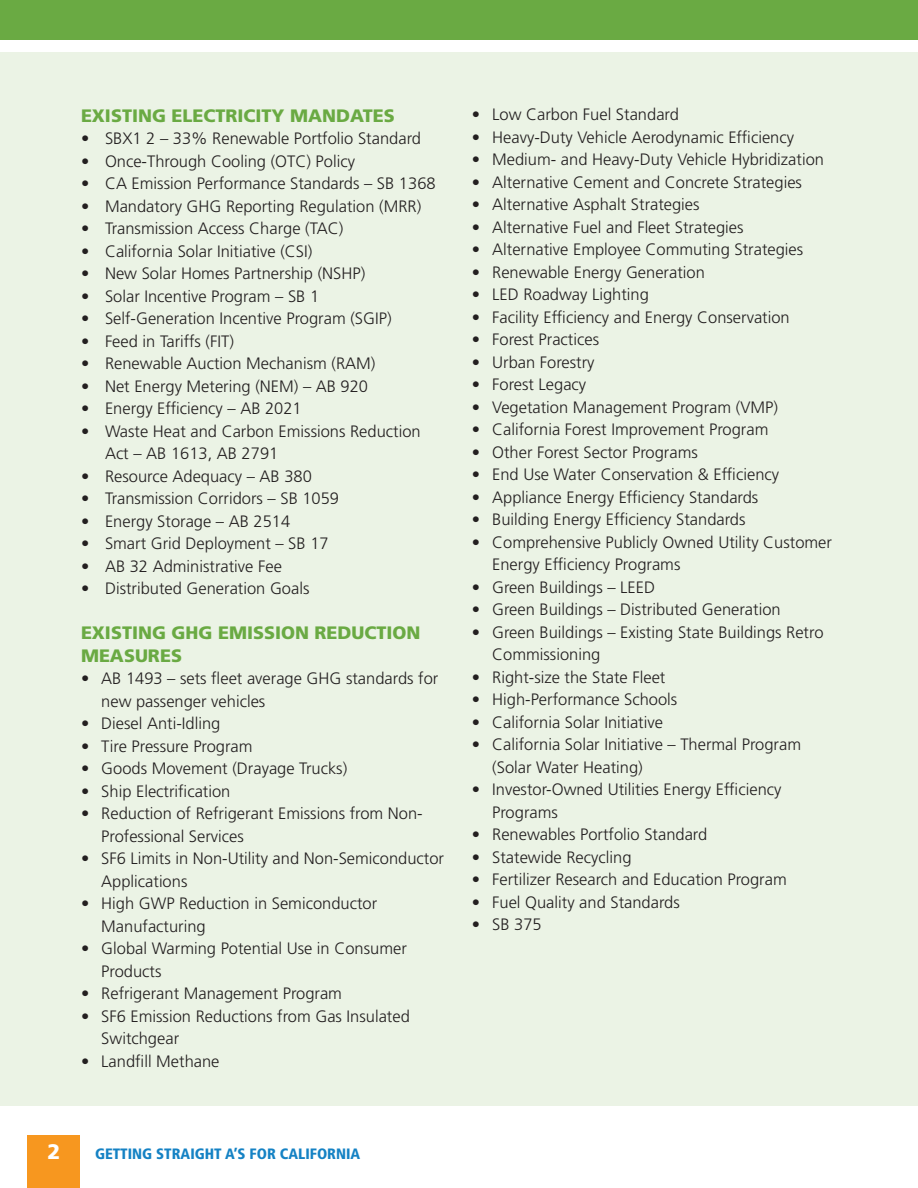
<style>
.page{position:relative;width:918px;height:1188px;background:#fff}
.page>*{position:absolute;margin:0;border:0;box-sizing:border-box;transform-origin:0 0}
.myfootnotes{font:900 21px "Frutiger LT Std";color:#fff}
.t1{font:900 18px/22.5px "Frutiger LT Std";color:#6aaa43}
.t2{font:300 16.5px/22.5px "Frutiger LT Std";color:#231f20}
.t3{font:900 condensed 15px "Frutiger LT Std";color:#1582c4}
</style>
<div class="page">
<div style="left:0;top:0;width:918px;height:40px;background:#6aaa43"></div>
<div style="left:28px;top:1135px;width:52px;height:53px;background:#f7971f"></div>
<div style="left:0;top:53px;width:917px;height:1053px;background:#ebf3e5"></div>
<p class="t1" style="left:81px;top:104px;width:315px">EXISTING ELECTRICITY MANDATES</p>
<p class="t2" style="left:81px;top:127px;width:342px">• SBX1 2 – 33% Renewable Portfolio Standard</p>
<p class="t2" style="left:81px;top:150px;width:276px">• Once-Through Cooling (OTC) Policy</p>
<p class="t2" style="left:81px;top:172px;width:356px">• CA Emission Performance Standards – SB 1368</p>
<p class="t2" style="left:81px;top:195px;width:342px">• Mandatory GHG Reporting Regulation (MRR)</p>
<p class="t2" style="left:81px;top:217px;width:264px">• Transmission Access Charge (TAC)</p>
<p class="t2" style="left:81px;top:240px;width:233px">• California Solar Initiative (CSI)</p>
<p class="t2" style="left:81px;top:262px;width:286px">• New Solar Homes Partnership (NSHP)</p>
<p class="t2" style="left:81px;top:285px;width:240px">• Solar Incentive Program – SB 1</p>
<p class="t2" style="left:81px;top:307px;width:312px">• Self-Generation Incentive Program (SGIP)</p>
<p class="t2" style="left:81px;top:330px;width:154px">• Feed in Tariffs (FIT)</p>
<p class="t2" style="left:81px;top:352px;width:296px">• Renewable Auction Mechanism (RAM)</p>
<p class="t2" style="left:81px;top:375px;width:289px">• Net Energy Metering (NEM) – AB 920</p>
<p class="t2" style="left:81px;top:397px;width:222px">• Energy Efficiency – AB 2021</p>
<p class="t2" style="left:105px;top:420px;width:317px;text-indent:-24px">• Waste Heat and Carbon Emissions Reduction<br>Act – AB 1613, AB 2791</p>
<p class="t2" style="left:81px;top:465px;width:232px">• Resource Adequacy – AB 380</p>
<p class="t2" style="left:81px;top:487px;width:260px">• Transmission Corridors – SB 1059</p>
<p class="t2" style="left:81px;top:510px;width:211px">• Energy Storage – AB 2514</p>
<p class="t2" style="left:81px;top:532px;width:249px">• Smart Grid Deployment – SB 17</p>
<p class="t2" style="left:81px;top:555px;width:202px">• AB 32 Administrative Fee</p>
<p class="t2" style="left:81px;top:577px;width:230px">• Distributed Generation Goals</p>
<p class="t1" style="left:81px;top:621px;width:341px">EXISTING GHG EMISSION REDUCTION<br>MEASURES</p>
<p class="t2" style="left:101px;top:667px;width:339px;text-indent:-20px">• AB 1493 – sets fleet average GHG standards for new passenger vehicles</p>
<p class="t2" style="left:81px;top:712px;width:141px">• Diesel Anti-Idling</p>
<p class="t2" style="left:81px;top:735px;width:173px">• Tire Pressure Program</p>
<p class="t2" style="left:81px;top:757px;width:268px">• Goods Movement (Drayage Trucks)</p>
<p class="t2" style="left:81px;top:780px;width:151px">• Ship Electrification</p>
<p class="t2" style="left:101px;top:802px;width:323px;text-indent:-20px">• Reduction of Refrigerant Emissions from Non-<br>Professional Services</p>
<p class="t2" style="left:101px;top:847px;width:344px;text-indent:-20px">• SF6 Limits in Non-Utility and Non-Semiconductor<br>Applications</p>
<p class="t2" style="left:101px;top:892px;width:277px;text-indent:-20px">• High GWP Reduction in Semiconductor<br>Manufacturing</p>
<p class="t2" style="left:101px;top:937px;width:307px;text-indent:-20px">• Global Warming Potential Use in Consumer<br>Products</p>
<p class="t2" style="left:81px;top:982px;width:263px">• Refrigerant Management Program</p>
<p class="t2" style="left:101px;top:1005px;width:310px;text-indent:-20px">• SF6 Emission Reductions from Gas Insulated<br>Switchgear</p>
<p class="t2" style="left:81px;top:1050px;width:140px">• Landfill Methane</p>
<p class="t2" style="left:472px;top:104px;width:208px">• Low Carbon Fuel Standard</p>
<p class="t2" style="left:472px;top:126px;width:324px">• Heavy-Duty Vehicle Aerodynamic Efficiency</p>
<p class="t2" style="left:472px;top:149px;width:354px">• Medium- and Heavy-Duty Vehicle Hybridization</p>
<p class="t2" style="left:472px;top:171px;width:332px">• Alternative Cement and Concrete Strategies</p>
<p class="t2" style="left:472px;top:194px;width:229px">• Alternative Asphalt Strategies</p>
<p class="t2" style="left:472px;top:216px;width:273px">• Alternative Fuel and Fleet Strategies</p>
<p class="t2" style="left:472px;top:239px;width:333px">• Alternative Employee Commuting Strategies</p>
<p class="t2" style="left:472px;top:261px;width:234px">• Renewable Energy Generation</p>
<p class="t2" style="left:472px;top:284px;width:179px">• LED Roadway Lighting</p>
<p class="t2" style="left:472px;top:306px;width:319px">• Facility Efficiency and Energy Conservation</p>
<p class="t2" style="left:472px;top:329px;width:129px">• Forest Practices</p>
<p class="t2" style="left:472px;top:351px;width:124px">• Urban Forestry</p>
<p class="t2" style="left:472px;top:374px;width:116px">• Forest Legacy</p>
<p class="t2" style="left:472px;top:396px;width:307px">• Vegetation Management Program (VMP)</p>
<p class="t2" style="left:472px;top:419px;width:298px">• California Forest Improvement Program</p>
<p class="t2" style="left:472px;top:441px;width:227px">• Other Forest Sector Programs</p>
<p class="t2" style="left:472px;top:464px;width:309px">• End Use Water Conservation &amp; Efficiency</p>
<p class="t2" style="left:472px;top:486px;width:288px">• Appliance Energy Efficiency Standards</p>
<p class="t2" style="left:472px;top:509px;width:275px">• Building Energy Efficiency Standards</p>
<p class="t2" style="left:492px;top:531px;width:341px;text-indent:-20px">• Comprehensive Publicly Owned Utility Customer<br>Energy Efficiency Programs</p>
<p class="t2" style="left:472px;top:576px;width:185px">• Green Buildings – LEED</p>
<p class="t2" style="left:472px;top:599px;width:310px">• Green Buildings – Distributed Generation</p>
<p class="t2" style="left:492px;top:621px;width:333px;text-indent:-20px">• Green Buildings – Existing State Buildings Retro<br>Commissioning</p>
<p class="t2" style="left:472px;top:666px;width:195px">• Right-size the State Fleet</p>
<p class="t2" style="left:472px;top:689px;width:207px">• High-Performance Schools</p>
<p class="t2" style="left:472px;top:711px;width:193px">• California Solar Initiative</p>
<p class="t2" style="left:492px;top:734px;width:310px;text-indent:-20px">• California Solar Initiative – Thermal Program (Solar Water Heating)</p>
<p class="t2" style="left:492px;top:779px;width:291px;text-indent:-20px">• Investor-Owned Utilities Energy Efficiency<br>Programs</p>
<p class="t2" style="left:472px;top:824px;width:237px">• Renewables Portfolio Standard</p>
<p class="t2" style="left:472px;top:846px;width:161px">• Statewide Recycling</p>
<p class="t2" style="left:472px;top:869px;width:316px">• Fertilizer Research and Education Program</p>
<p class="t2" style="left:472px;top:891px;width:209px">• Fuel Quality and Standards</p>
<p class="t2" style="left:472px;top:914px;width:71px">• SB 375</p>
<p class="myfootnotes" style="left:48px;top:1139px;width:14px">2</p>
<p class="t3" style="left:95px;top:1145px;width:267px">GETTING STRAIGHT A’S FOR CALIFORNIA</p>
</div>
